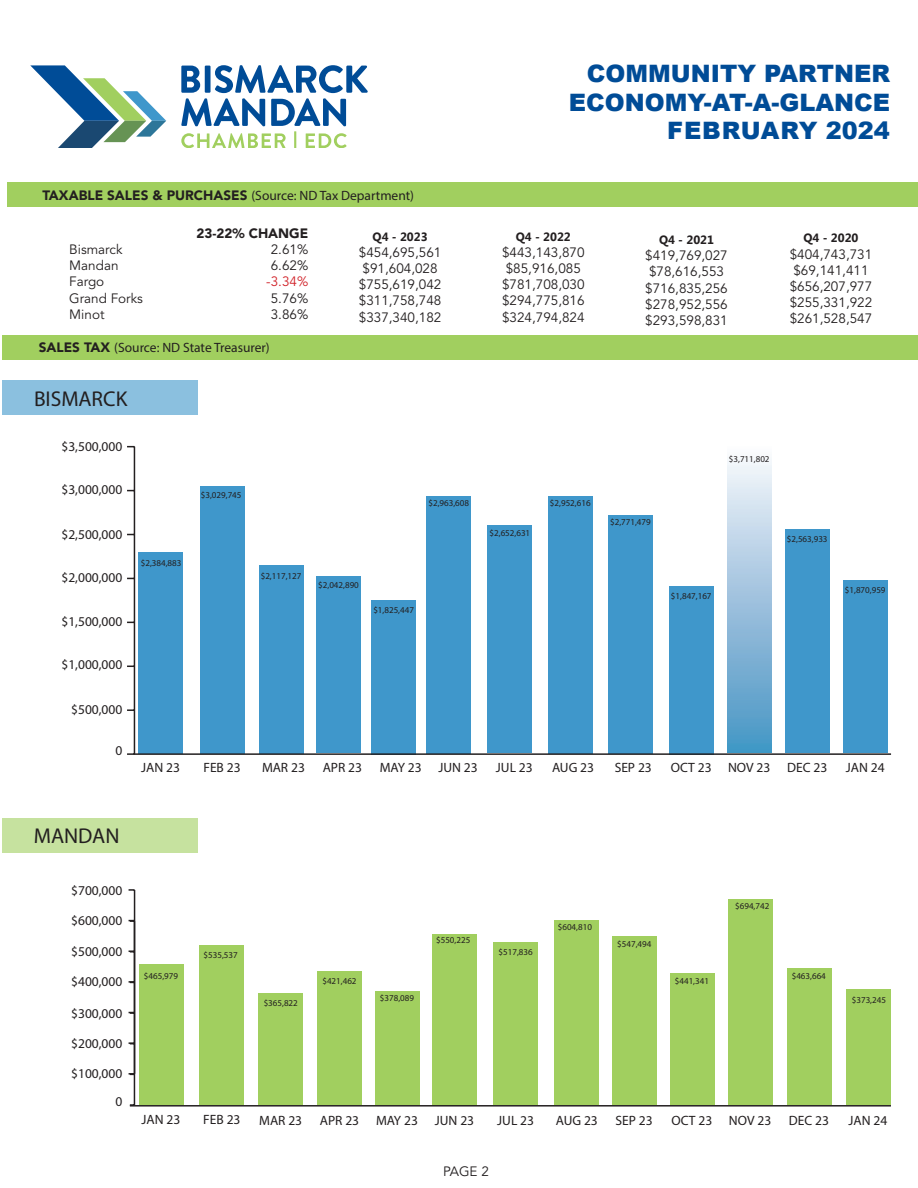
<style>
.page{position:relative;width:918px;height:1188px;background:#fff}
.page>*{position:absolute;margin:0;border:0;box-sizing:border-box;transform-origin:0 0}
.t1{font:900 24px "Arial";color:#004c97}
.t2{font:21.45px "Myriad Pro";color:#231f20}
.t3{font:13.5px "Myriad Pro";color:#231f20}
.t4{font:13.5px "Avenir";color:#231f20}
.t5{font:900 13.5px "Avenir";color:#231f20}
.t6{font:13.5px "Avenir";color:#d1232a}
.t7{font:700 12px "Myanmar Text";color:#231f20}
.t8{font:9px "Myriad Pro";color:#231f20}
.s1{font-family:"Avenir";font-weight:900}
</style>
<div class="page">
<svg style="left:181px;top:65px;width:187px;height:83px"></svg>
<svg style="left:30px;top:65px;width:136px;height:83px"></svg>
<div style="left:3px;top:335px;width:915px;height:25px;background:#a1cf5f"></div>
<div style="left:7px;top:183px;width:911px;height:24px;background:#a1cf5f"></div>
<hr style="left:134px;top:447px;width:1px;height:307px;background:#231f20">
<svg style="left:127px;top:753px;width:7px;height:2px"></svg>
<svg style="left:127px;top:709px;width:7px;height:2px"></svg>
<hr style="left:134px;top:921px;width:1px;height:184px;background:#231f20">
<div style="left:2px;top:381px;width:196px;height:34px;background:#8bc0df"></div>
<div style="left:2px;top:818px;width:196px;height:34px;background:#c6e29f"></div>
<hr style="left:134px;top:890px;width:1px;height:184px;background:#231f20">
<svg style="left:129px;top:950px;width:5px;height:3px"></svg>
<div style="left:432px;top:934px;width:45px;height:171px;background:#a1cf5f"></div>
<div style="left:375px;top:992px;width:44px;height:113px;background:#a1cf5f"></div>
<div style="left:259px;top:993px;width:44px;height:112px;background:#a1cf5f"></div>
<div style="left:139px;top:965px;width:44px;height:140px;background:#a1cf5f"></div>
<div style="left:200px;top:946px;width:44px;height:159px;background:#a1cf5f"></div>
<div style="left:317px;top:971px;width:45px;height:134px;background:#a1cf5f"></div>
<div style="left:494px;top:942px;width:44px;height:163px;background:#a1cf5f"></div>
<div style="left:555px;top:920px;width:44px;height:185px;background:#a1cf5f"></div>
<div style="left:612px;top:936px;width:45px;height:169px;background:#a1cf5f"></div>
<div style="left:670px;top:973px;width:44px;height:132px;background:#a1cf5f"></div>
<div style="left:728px;top:899px;width:45px;height:206px;background:#a1cf5f"></div>
<div style="left:787px;top:968px;width:44px;height:137px;background:#a1cf5f"></div>
<div style="left:727px;top:444px;width:44px;height:309px;background:linear-gradient(to bottom,#fcf9fc,#4492c3)"></div>
<div style="left:669px;top:586px;width:44px;height:169px;background:#3f97cb"></div>
<div style="left:548px;top:497px;width:44px;height:257px;background:#3f97cb"></div>
<div style="left:488px;top:525px;width:44px;height:228px;background:#3f97cb"></div>
<div style="left:427px;top:496px;width:44px;height:258px;background:#3f97cb"></div>
<div style="left:372px;top:601px;width:44px;height:154px;background:#3f97cb"></div>
<div style="left:259px;top:565px;width:44px;height:189px;background:#3f97cb"></div>
<div style="left:139px;top:552px;width:44px;height:201px;background:#3f97cb"></div>
<div style="left:200px;top:487px;width:44px;height:267px;background:#3f97cb"></div>
<div style="left:316px;top:576px;width:45px;height:177px;background:#3f97cb"></div>
<div style="left:608px;top:515px;width:45px;height:239px;background:#3f97cb"></div>
<div style="left:785px;top:529px;width:44px;height:224px;background:#3f97cb"></div>
<div style="left:846px;top:990px;width:44px;height:115px;background:#a1cf5f"></div>
<div style="left:843px;top:581px;width:44px;height:172px;background:#3f97cb"></div>
<hr style="left:134px;top:753px;width:757px;height:2px;background:#231f20">
<hr style="left:130px;top:1105px;width:761px;height:2px;background:#231f20">
<p class="t3" style="left:42px;top:187px;width:373px"><span class="s1">TAXABLE SALES &amp; PURCHASES</span> (Source: ND Tax Department)</p>
<p class="t5" style="left:197px;top:223px;width:113px">23-22% CHANGE</p>
<p class="t4" style="left:69px;top:239px;width:55px">Bismarck</p>
<p class="t4" style="left:271px;top:239px;width:39px">2.61%</p>
<p class="t4" style="left:69px;top:256px;width:51px">Mandan</p>
<p class="t4" style="left:271px;top:256px;width:39px">6.62%</p>
<p class="t4" style="left:69px;top:272px;width:37px">Fargo</p>
<p class="t6" style="left:266px;top:272px;width:44px">-3.34%</p>
<p class="t4" style="left:69px;top:288px;width:75px">Grand Forks</p>
<p class="t4" style="left:271px;top:288px;width:39px">5.76%</p>
<p class="t4" style="left:69px;top:304px;width:37px">Minot</p>
<p class="t4" style="left:271px;top:304px;width:39px">3.86%</p>
<p class="t3" style="left:39px;top:339px;width:233px"><span class="s1">SALES TAX</span> (Source: ND State Treasurer)</p>
<p class="t7" style="left:373px;top:230px;width:57px">Q4 - 2023</p>
<p class="t4" style="left:359px;top:242px;width:84px">$454,695,561</p>
<p class="t4" style="left:363px;top:258px;width:77px">$91,604,028</p>
<p class="t4" style="left:359px;top:275px;width:84px">$755,619,042</p>
<p class="t4" style="left:359px;top:291px;width:84px">$311,758,748</p>
<p class="t4" style="left:359px;top:307px;width:84px">$337,340,182</p>
<p class="t2" style="left:34px;top:385px;width:95px">BISMARCK</p>
<p class="t3" style="left:61px;top:438px;width:62px">$3,500,000</p>
<p class="t3" style="left:61px;top:481px;width:62px">$3,000,000</p>
<p class="t3" style="left:61px;top:526px;width:62px">$2,500,000</p>
<p class="t3" style="left:61px;top:569px;width:62px">$2,000,000</p>
<p class="t3" style="left:61px;top:614px;width:62px">$1,500,000</p>
<p class="t3" style="left:61px;top:657px;width:62px">$1,000,000</p>
<p class="t3" style="left:71px;top:701px;width:53px">$500,000</p>
<p class="t3" style="left:115px;top:742px;width:8px">0</p>
<p class="t8" style="left:141px;top:558px;width:42px">$2,384,883</p>
<p class="t8" style="left:201px;top:490px;width:42px">$3,029,745</p>
<p class="t8" style="left:428px;top:498px;width:42px">$2,963,608</p>
<p class="t8" style="left:261px;top:570px;width:42px">$2,117,127</p>
<p class="t8" style="left:318px;top:579px;width:42px">$2,042,890</p>
<p class="t8" style="left:373px;top:604px;width:42px">$1,825,447</p>
<p class="t1" style="left:587px;top:56px;width:305px">COMMUNITY PARTNER</p>
<p class="t1" style="left:569px;top:85px;width:323px">ECONOMY-AT-A-GLANCE</p>
<p class="t1" style="left:667px;top:113px;width:224px">FEBRUARY 2024</p>
<p class="t7" style="left:516px;top:230px;width:57px">Q4 - 2022</p>
<p class="t4" style="left:502px;top:242px;width:84px">$443,143,870</p>
<p class="t4" style="left:506px;top:258px;width:77px">$85,916,085</p>
<p class="t4" style="left:502px;top:275px;width:84px">$781,708,030</p>
<p class="t4" style="left:502px;top:291px;width:84px">$294,775,816</p>
<p class="t4" style="left:502px;top:307px;width:84px">$324,794,824</p>
<p class="t7" style="left:659px;top:233px;width:57px">Q4 - 2021</p>
<p class="t4" style="left:645px;top:246px;width:84px">$419,769,027</p>
<p class="t4" style="left:649px;top:262px;width:77px">$78,616,553</p>
<p class="t4" style="left:645px;top:278px;width:84px">$716,835,256</p>
<p class="t4" style="left:645px;top:294px;width:84px">$278,952,556</p>
<p class="t4" style="left:645px;top:310px;width:84px">$293,598,831</p>
<p class="t7" style="left:803px;top:231px;width:57px">Q4 - 2020</p>
<p class="t4" style="left:790px;top:244px;width:84px">$404,743,731</p>
<p class="t4" style="left:793px;top:260px;width:77px">$69,141,411</p>
<p class="t4" style="left:790px;top:276px;width:84px">$656,207,977</p>
<p class="t4" style="left:790px;top:293px;width:84px">$255,331,922</p>
<p class="t4" style="left:790px;top:309px;width:84px">$261,528,547</p>
<p class="t8" style="left:490px;top:527px;width:42px">$2,652,631</p>
<p class="t8" style="left:550px;top:498px;width:42px">$2,952,616</p>
<p class="t8" style="left:610px;top:517px;width:42px">$2,771,479</p>
<p class="t8" style="left:729px;top:453px;width:42px">$3,711,802</p>
<p class="t8" style="left:671px;top:591px;width:42px">$1,847,167</p>
<p class="t8" style="left:787px;top:534px;width:42px">$2,563,933</p>
<p class="t8" style="left:845px;top:584px;width:42px">$1,870,959</p>
<p class="t3" style="left:141px;top:759px;width:40px">JAN 23</p>
<p class="t2" style="left:34px;top:823px;width:87px">MANDAN</p>
<p class="t3" style="left:71px;top:882px;width:53px">$700,000</p>
<p class="t3" style="left:71px;top:912px;width:53px">$600,000</p>
<p class="t3" style="left:71px;top:943px;width:53px">$500,000</p>
<p class="t3" style="left:71px;top:973px;width:53px">$400,000</p>
<p class="t3" style="left:71px;top:1005px;width:53px">$300,000</p>
<p class="t3" style="left:71px;top:1035px;width:53px">$200,000</p>
<p class="t3" style="left:71px;top:1065px;width:53px">$100,000</p>
<p class="t3" style="left:115px;top:1093px;width:8px">0</p>
<p class="t8" style="left:144px;top:970px;width:36px">$465,979</p>
<p class="t3" style="left:142px;top:1111px;width:40px">JAN 23</p>
<p class="t3" style="left:203px;top:759px;width:39px">FEB 23</p>
<p class="t3" style="left:262px;top:759px;width:44px">MAR 23</p>
<p class="t3" style="left:323px;top:759px;width:41px">APR 23</p>
<p class="t3" style="left:380px;top:759px;width:43px">MAY 23</p>
<p class="t3" style="left:438px;top:759px;width:41px">JUN 23</p>
<p class="t3" style="left:496px;top:759px;width:38px">JUL 23</p>
<p class="t3" style="left:552px;top:759px;width:44px">AUG 23</p>
<p class="t3" style="left:615px;top:759px;width:39px">SEP 23</p>
<p class="t3" style="left:671px;top:759px;width:42px">OCT 23</p>
<p class="t3" style="left:728px;top:759px;width:44px">NOV 23</p>
<p class="t3" style="left:787px;top:759px;width:42px">DEC 23</p>
<p class="t3" style="left:846px;top:759px;width:40px">JAN 24</p>
<p class="t8" style="left:204px;top:950px;width:36px">$535,537</p>
<p class="t8" style="left:264px;top:998px;width:36px">$365,822</p>
<p class="t8" style="left:322px;top:975px;width:36px">$421,462</p>
<p class="t8" style="left:380px;top:993px;width:36px">$378,089</p>
<p class="t8" style="left:436px;top:934px;width:36px">$550,225</p>
<p class="t8" style="left:499px;top:946px;width:36px">$517,836</p>
<p class="t8" style="left:558px;top:922px;width:36px">$604,810</p>
<p class="t8" style="left:617px;top:939px;width:36px">$547,494</p>
<p class="t8" style="left:675px;top:976px;width:36px">$441,341</p>
<p class="t8" style="left:735px;top:900px;width:36px">$694,742</p>
<p class="t8" style="left:792px;top:971px;width:36px">$463,664</p>
<p class="t8" style="left:852px;top:995px;width:36px">$373,245</p>
<p class="t3" style="left:203px;top:1111px;width:39px">FEB 23</p>
<p class="t3" style="left:259px;top:1112px;width:44px">MAR 23</p>
<p class="t3" style="left:320px;top:1112px;width:41px">APR 23</p>
<p class="t3" style="left:376px;top:1112px;width:43px">MAY 23</p>
<p class="t3" style="left:435px;top:1112px;width:41px">JUN 23</p>
<p class="t3" style="left:497px;top:1112px;width:38px">JUL 23</p>
<p class="t4" style="left:443px;top:1161px;width:47px">PAGE 2</p>
<p class="t3" style="left:556px;top:1112px;width:44px">AUG 23</p>
<p class="t3" style="left:615px;top:1112px;width:39px">SEP 23</p>
<p class="t3" style="left:671px;top:1112px;width:42px">OCT 23</p>
<p class="t3" style="left:729px;top:1112px;width:44px">NOV 23</p>
<p class="t3" style="left:789px;top:1112px;width:42px">DEC 23</p>
<p class="t3" style="left:848px;top:1112px;width:40px">JAN 24</p>
</div>
